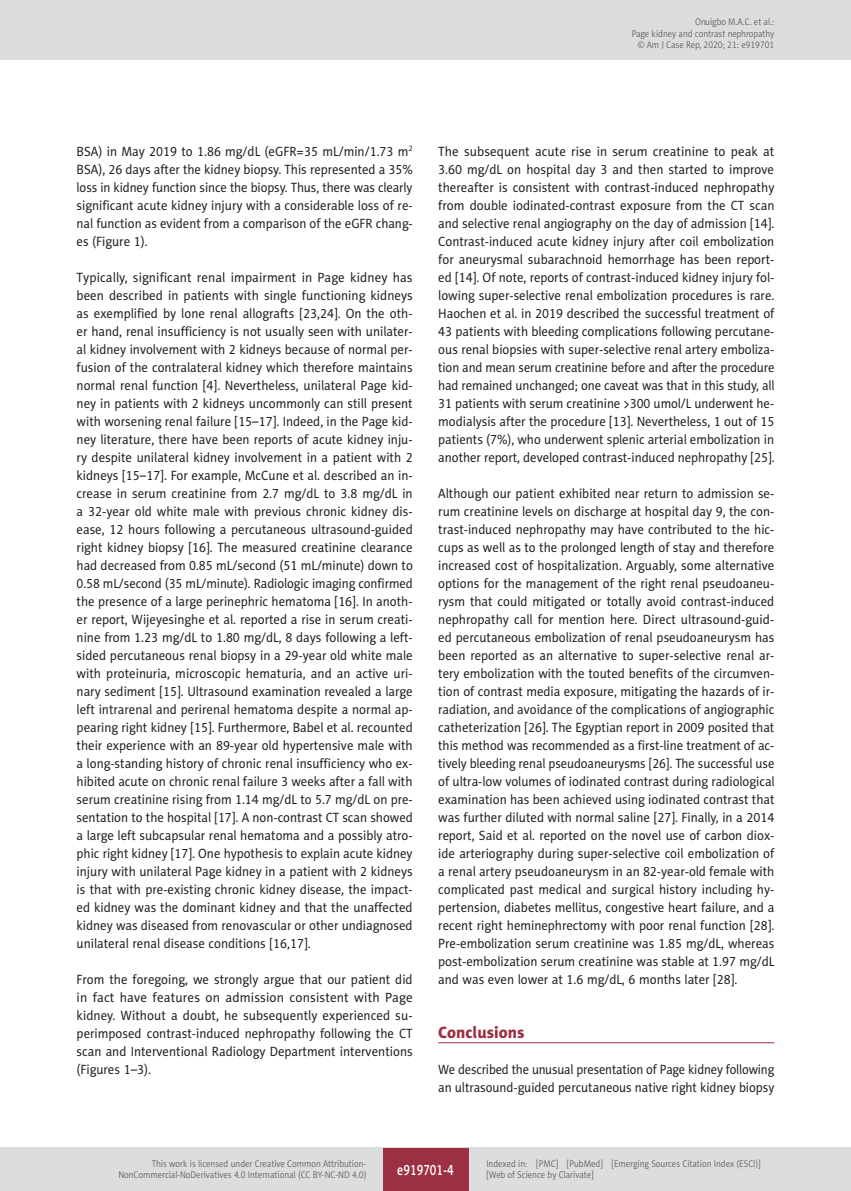
<style>
.page{position:relative;width:851px;height:1191px;background:#fff}
.page>*{position:absolute;margin:0;border:0;box-sizing:border-box;transform-origin:0 0}
.AJCR_Headline_1{font:16.5px "Naomi Sans EFN Heavy";color:#9d2f42}
.t1{font:15px "Naomi Sans EFN Medium";color:#fff;scale:.8 1}
.AJCR_Body{font:13.5px/18px "Naomi Sans EFN";color:#231f20;text-align:justify;scale:.96 1}
.AJCR_Body-2{font:13.5px/18px "Naomi Sans EFN";color:#231f20;text-align:justify;scale:.95 1}
.AJCR_Body-3{font:13.5px/18px "Naomi Sans EFN";color:#231f20;scale:.93 1}
.t2{font:9.75px/11.2px "Naomi Sans EFN Light";color:#57585a;text-align:right;scale:.9 1}
</style>
<div class="page">
<hr style="left:438px;top:1042px;width:336px;height:1px;background:#9d2f42">
<div style="left:0;top:0;width:850px;height:60px;background:#dcdddf"></div>
<hr style="left:850px;top:0;width:1px;height:60px;background:#dcdddf">
<div style="left:0;top:1148px;width:850px;height:43px;background:#dcdddf"></div>
<div style="left:383px;top:1147px;width:85px;height:43px;background:#9d2f42"></div>
<p class="t2" style="left:631px;top:16px;width:160px">Onuigbo M.A.C. et al.:<br>Page kidney and contrast nephropathy © Am J Case Rep, 2020; 21: e919701</p>
<p class="AJCR_Body-2" style="left:77px;top:142px;width:355px">BSA) in May 2019 to 1.86 mg/dL (eGFR=35 mL/min/1.73 m<sup>2<br></sup>BSA), 26 days after the kidney biopsy. This represented a 35% loss in kidney function since the biopsy. Thus, there was clearly significant acute kidney injury with a considerable loss of re&shy;nal function as evident from a comparison of the eGFR chang&shy;es (Figure 1).</p>
<p class="AJCR_Body" style="left:77px;top:268px;width:352px">Typically, significant renal impairment in Page kidney has been described in patients with single functioning kidneys as exemplified by lone renal allografts [23,24]. On the oth&shy;er hand, renal insufficiency is not usually seen with unilater&shy;al kidney involvement with 2 kidneys because of normal per&shy;fusion of the contralateral kidney which therefore maintains normal renal function [4]. Nevertheless, unilateral Page kid&shy;ney in patients with 2 kidneys uncommonly can still present with worsening renal failure [15–17]. Indeed, in the Page kid&shy;ney literature, there have been reports of acute kidney inju&shy;ry despite unilateral kidney involvement in a patient with 2 kidneys [15–17]. For example, McCune et al. described an in&shy;crease in serum creatinine from 2.7 mg/dL to 3.8 mg/dL in a 32-year old white male with previous chronic kidney dis&shy;ease, 12 hours following a percutaneous ultrasound-guided right kidney biopsy [16]. The measured creatinine clearance had decreased from 0.85 mL/second (51 mL/minute) down to 0.58 mL/second (35 mL/minute). Radiologic imaging confirmed the presence of a large perinephric hematoma [16]. In anoth&shy;er report, Wijeyesinghe et al. reported a rise in serum creati&shy;nine from 1.23 mg/dL to 1.80 mg/dL, 8 days following a left&shy;sided percutaneous renal biopsy in a 29-year old white male with proteinuria, microscopic hematuria, and an active uri&shy;nary sediment [15]. Ultrasound examination revealed a large left intrarenal and perirenal hematoma despite a normal ap&shy;pearing right kidney [15]. Furthermore, Babel et al. recounted their experience with an 89-year old hypertensive male with a long-standing history of chronic renal insufficiency who ex&shy;hibited acute on chronic renal failure 3 weeks after a fall with serum creatinine rising from 1.14 mg/dL to 5.7 mg/dL on pre&shy;sentation to the hospital [17]. A non-contrast CT scan showed a large left subcapsular renal hematoma and a possibly atro&shy;phic right kidney [17]. One hypothesis to explain acute kidney injury with unilateral Page kidney in a patient with 2 kidneys is that with pre-existing chronic kidney disease, the impact&shy;ed kidney was the dominant kidney and that the unaffected kidney was diseased from renovascular or other undiagnosed unilateral renal disease conditions [16,17].</p>
<p class="AJCR_Body-2" style="left:77px;top:970px;width:355px">From the foregoing, we strongly argue that our patient did in fact have features on admission consistent with Page kidney. Without a doubt, he subsequently experienced su&shy;perimposed contrast-induced nephropathy following the CT scan and Interventional Radiology Department interventions (Figures 1–3).</p>
<p class="AJCR_Body" style="left:438px;top:142px;width:352px">The subsequent acute rise in serum creatinine to peak at 3.60 mg/dL on hospital day 3 and then started to improve thereafter is consistent with contrast-induced nephropathy from double iodinated-contrast exposure from the CT scan and selective renal angiography on the day of admission [14].<br>Contrast-induced acute kidney injury after coil embolization for aneurysmal subarachnoid hemorrhage has been report&shy;ed [14]. Of note, reports of contrast-induced kidney injury fol&shy;lowing super-selective renal embolization procedures is rare.<br>Haochen et al. in 2019 described the successful treatment of 43 patients with bleeding complications following percutane&shy;ous renal biopsies with super-selective renal artery emboliza&shy;tion and mean serum creatinine before and after the procedure had remained unchanged; one caveat was that in this study, all 31 patients with serum creatinine &gt;300 umol/L underwent he&shy;modialysis after the procedure [13]. Nevertheless, 1 out of 15 patients (7%), who underwent splenic arterial embolization in another report, developed contrast-induced nephropathy [25].</p>
<p class="AJCR_Body-2" style="left:438px;top:484px;width:355px">Although our patient exhibited near return to admission se&shy;rum creatinine levels on discharge at hospital day 9, the con&shy;trast-induced nephropathy may have contributed to the hic&shy;cups as well as to the prolonged length of stay and therefore increased cost of hospitalization. Arguably, some alternative options for the management of the right renal pseudoaneu&shy;rysm that could mitigated or totally avoid contrast-induced nephropathy call for mention here. Direct ultrasound-guid&shy;ed percutaneous embolization of renal pseudoaneurysm has been reported as an alternative to super-selective renal ar&shy;tery embolization with the touted benefits of the circumven&shy;tion of contrast media exposure, mitigating the hazards of ir&shy;radiation, and avoidance of the complications of angiographic catheterization [26]. The Egyptian report in 2009 posited that this method was recommended as a first-line treatment of ac&shy;tively bleeding renal pseudoaneurysms [26]. The successful use of ultra-low volumes of iodinated contrast during radiological examination has been achieved using iodinated contrast that was further diluted with normal saline [27]. Finally, in a 2014 report, Said et al. reported on the novel use of carbon diox&shy;ide arteriography during super-selective coil embolization of a renal artery pseudoaneurysm in an 82-year-old female with complicated past medical and surgical history including hy&shy;pertension, diabetes mellitus, congestive heart failure, and a recent right heminephrectomy with poor renal function [28].<br>Pre-embolization serum creatinine was 1.85 mg/dL, whereas post-embolization serum creatinine was stable at 1.97 mg/dL and was even lower at 1.6 mg/dL, 6 months later [28].</p>
<p class="AJCR_Headline_1" style="left:438px;top:1022px;width:88px">Conclusions</p>
<p class="AJCR_Body-3" style="left:438px;top:1060px;width:363px">We described the unusual presentation of Page kidney following an ultrasound-guided percutaneous native right kidney biopsy</p>
<p class="t2" style="left:118px;top:1158px;width:277px">This work is licensed under Creative Common Attribution-<br>NonCommercial-NoDerivatives 4.0 International (CC BY-NC-ND 4.0)</p>
<p class="t1" style="left:397px;top:1160px;width:72px">e919701-4</p>
<p class="t2" style="left:486px;top:1158px;width:306px;text-align:left">Indexed in: [PMC] [PubMed] [Emerging Sources Citation Index (ESCI)] [Web of Science by Clarivate]</p>
</div>
